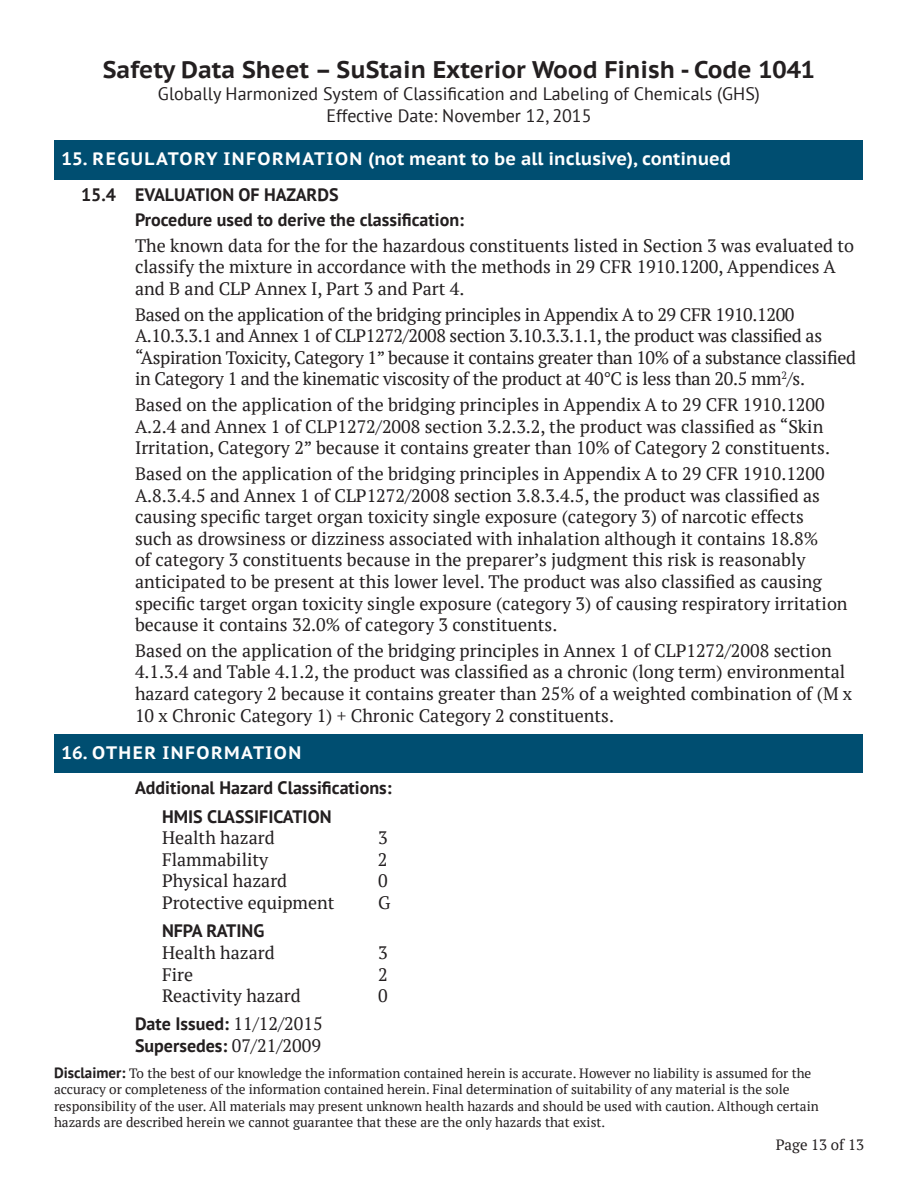
<style>
.page{position:relative;width:918px;height:1188px;background:#fff}
.page>*{position:absolute;margin:0;border:0;box-sizing:border-box;transform-origin:0 0}
.t1{font:700 24px "PT Sans Caption";color:#231f20}
.t2{font:18px/21.6px "PT Serif";color:#231f20}
.t3{font:18px/21.6px "PT Serif";letter-spacing:-.02em;color:#231f20}
.t4{font:700 18px "PT Sans";color:#231f20}
.t5{font:18px/21.6px "PT Sans";color:#231f20;text-align:center}
.t6{font:700 18px "PT Sans Caption";color:#fff}
.t7{font:700 18px "PT Sans Caption";letter-spacing:.08em;color:#fff}
.t8{font:15px "PT Serif";color:#231f20}
.t9{font:13.5px/16.2px "PT Serif";color:#231f20}
.s1{font-family:"PT Serif";font-weight:400}
.s2{font-family:"PT Sans";font-weight:700;font-size:15px}
</style>
<div class="page">
<div style="left:55px;top:140px;width:808px;height:39px;background:#004e71"></div>
<div style="left:55px;top:734px;width:808px;height:39px;background:#004e71"></div>
<h1 class="t1" style="left:103px;top:54px;width:714px">Safety Data Sheet – SuStain Exterior Wood Finish - Code 1041</h1>
<p class="t5" style="left:158px;top:82px;width:604px">Globally Harmonized System of Classification and Labeling of Chemicals (GHS)<br>Effective Date: November 12, 2015</p>
<p class="t6" style="left:62px;top:147px;width:671px">15. REGULATORY INFORMATION (not meant to be all inclusive), continued</p>
<p class="t4" style="left:135px;top:182px;width:205px">EVALUATION OF HAZARDS</p>
<p class="t4" style="left:135px;top:208px;width:331px">Procedure used to derive the classification:</p>
<p class="t2" style="left:135px;top:234px;width:721px">The known data for the for the hazardous constituents listed in Section 3 was evaluated to classify the mixture in accordance with the methods in 29 CFR 1910.1200, Appendices A and B and CLP Annex I, Part 3 and Part 4.</p>
<p class="t3" style="left:135px;top:303px;width:723px">Based on the application of the bridging principles in Appendix A to 29 CFR 1910.1200<br>A.10.3.3.1 and Annex 1 of CLP1272/2008 section 3.10.3.3.1.1, the product was classified as “Aspiration Toxicity, Category 1” because it contains greater than 10% of a substance classified in Category 1 and the kinematic viscosity of the product at 40°C is less than 20.5 mm<sup>2</sup>/s.</p>
<p class="t2" style="left:135px;top:394px;width:697px">Based on the application of the bridging principles in Appendix A to 29 CFR 1910.1200<br>A.2.4 and Annex 1 of CLP1272/2008 section 3.2.3.2, the product was classified as “Skin<br>Irritation, Category 2” because it contains greater than 10% of Category 2 constituents.</p>
<p class="t2" style="left:135px;top:463px;width:714px">Based on the application of the bridging principles in Appendix A to 29 CFR 1910.1200<br>A.8.3.4.5 and Annex 1 of CLP1272/2008 section 3.8.3.4.5, the product was classified as causing specific target organ toxicity single exposure (category 3) of narcotic effects<br>such as drowsiness or dizziness associated with inhalation although it contains 18.8%<br>of category 3 constituents because in the preparer’s judgment this risk is reasonably anticipated to be present at this lower level. The product was also classified as causing specific target organ toxicity single exposure (category 3) of causing respiratory irritation because it contains 32.0% of category 3 constituents.</p>
<p class="t2" style="left:135px;top:639px;width:719px">Based on the application of the bridging principles in Annex 1 of CLP1272/2008 section 4.1.3.4 and Table 4.1.2, the product was classified as a chronic (long term) environmental hazard category 2 because it contains greater than 25% of a weighted combination of (M x 10 x Chronic Category 1) + Chronic Category 2 constituents.</p>
<p class="t4" style="left:81px;top:183px;width:37px">15.4</p>
<p class="t7" style="left:62px;top:741px;width:241px">16. OTHER INFORMATION</p>
<p class="t4" style="left:135px;top:776px;width:258px">Additional Hazard Classifications:</p>
<p class="t4" style="left:162px;top:804px;width:171px">HMIS CLASSIFICATION</p>
<p class="t2" style="left:162px;top:827px;width:114px">Health hazard</p>
<p class="t2" style="left:378px;top:827px;width:11px">3</p>
<p class="t2" style="left:162px;top:848px;width:108px">Flammability</p>
<p class="t2" style="left:378px;top:848px;width:11px">2</p>
<p class="t2" style="left:162px;top:870px;width:127px">Physical hazard</p>
<p class="t2" style="left:378px;top:870px;width:11px">0</p>
<p class="t2" style="left:162px;top:892px;width:174px">Protective equipment</p>
<p class="t2" style="left:378px;top:892px;width:14px">G</p>
<p class="t4" style="left:162px;top:919px;width:104px">NFPA RATING</p>
<p class="t2" style="left:162px;top:942px;width:114px">Health hazard</p>
<p class="t2" style="left:378px;top:942px;width:11px">3</p>
<p class="t2" style="left:162px;top:963px;width:33px">Fire</p>
<p class="t2" style="left:378px;top:963px;width:11px">2</p>
<p class="t2" style="left:162px;top:985px;width:140px">Reactivity hazard</p>
<p class="t2" style="left:378px;top:985px;width:11px">0</p>
<p class="t4" style="left:135px;top:1012px;width:189px">Date Issued: <span class="s1">11/12/2015</span></p>
<p class="t4" style="left:135px;top:1034px;width:187px">Supersedes: <span class="s1">07/21/2009</span></p>
<p class="t9" style="left:54px;top:1065px;width:766px"><span class="s2">Disclaimer:</span> To the best of our knowledge the information contained herein is accurate. However no liability is assumed for the accuracy or completeness of the information contained herein. Final determination of suitability of any material is the sole responsibility of the user. All materials may present unknown health hazards and should be used with caution. Although certain hazards are described herein we cannot guarantee that these are the only hazards that exist.</p>
<p class="t8" style="left:776px;top:1135px;width:90px">Page 13 of 13</p>
</div>
